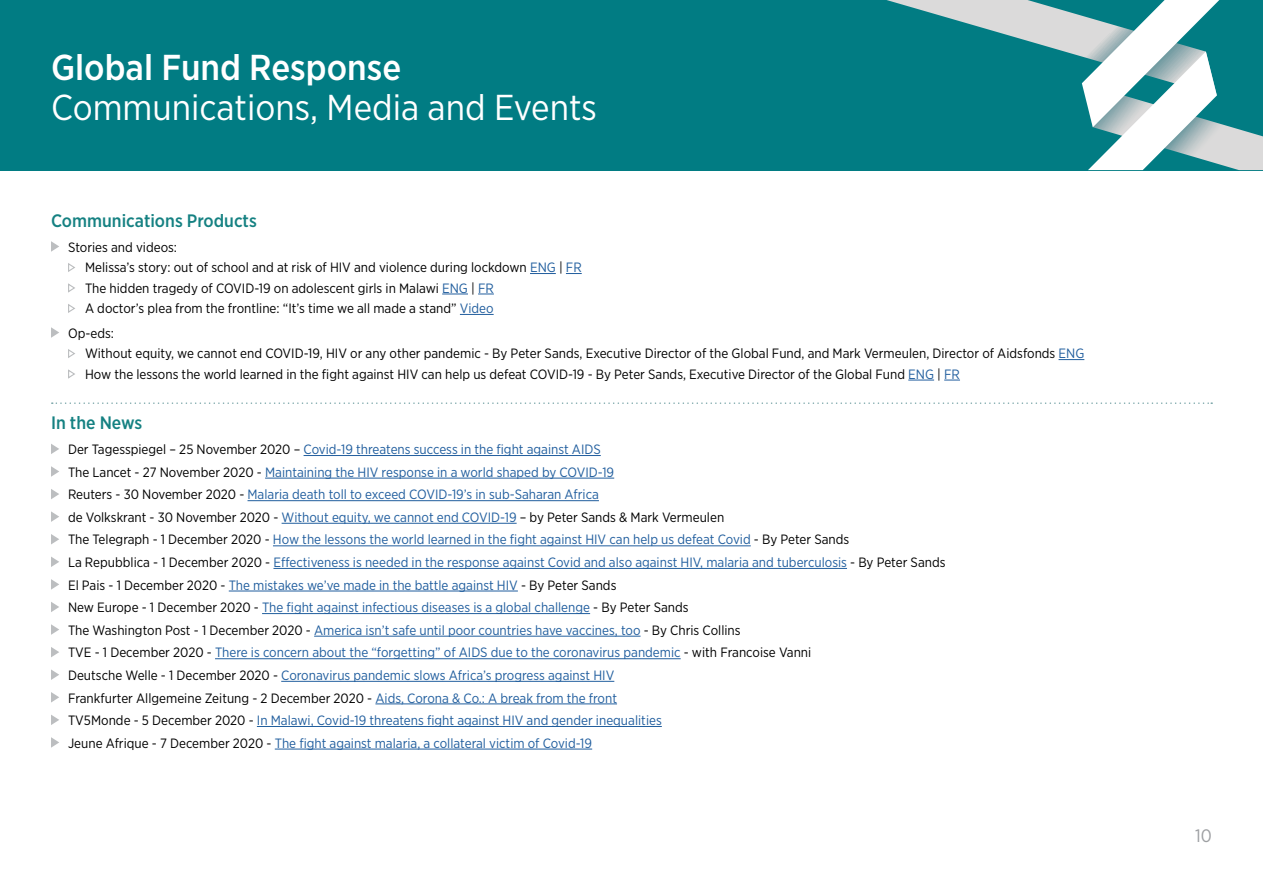
<style>
.page{position:relative;width:1263px;height:893px;background:#fff}
.page>*{position:absolute;margin:0;border:0;box-sizing:border-box;transform-origin:0 0}
.t1{font:36px "Gotham Narrow";color:#fff}
.t2{font:500 36px "Gotham Narrow";color:#fff}
.t3{font:500 18px "Gotham Narrow";color:#158182}
.t4{font:18px "Gotham Narrow";color:#9d9fa2}
.t5{font:13.5px/22.6px "Gotham Narrow";color:#215e9e}
.t6{font:13.5px/20.4px "Gotham Narrow";color:#000}
.s1{color:#215e9e}
.s2{color:#000}
</style>
<div class="page">
<div style="left:0;top:0;width:1263px;height:170px;background:#017c83"></div>
<svg style="left:887px;top:0;width:376px;height:170px"></svg>
<svg style="left:530px;top:273px;width:26px;height:1px"></svg>
<svg style="left:566px;top:273px;width:16px;height:1px"></svg>
<svg style="left:442px;top:294px;width:26px;height:1px"></svg>
<svg style="left:478px;top:294px;width:16px;height:1px"></svg>
<hr style="left:460px;top:314px;width:34px;height:1px;background:#215e9e">
<svg style="left:1058px;top:359px;width:26px;height:1px"></svg>
<svg style="left:908px;top:380px;width:26px;height:1px"></svg>
<svg style="left:944px;top:380px;width:16px;height:1px"></svg>
<svg style="left:52px;top:402px;width:1160px;height:2px"></svg>
<hr style="left:304px;top:455px;width:297px;height:1px;background:#215e9e">
<hr style="left:265px;top:478px;width:349px;height:1px;background:#215e9e">
<hr style="left:247px;top:500px;width:352px;height:1px;background:#215e9e">
<hr style="left:282px;top:523px;width:235px;height:1px;background:#215e9e">
<hr style="left:273px;top:545px;width:478px;height:1px;background:#215e9e">
<hr style="left:273px;top:568px;width:574px;height:1px;background:#215e9e">
<hr style="left:229px;top:591px;width:289px;height:1px;background:#215e9e">
<hr style="left:262px;top:613px;width:328px;height:1px;background:#215e9e">
<hr style="left:314px;top:636px;width:326px;height:1px;background:#215e9e">
<hr style="left:215px;top:658px;width:466px;height:1px;background:#215e9e">
<hr style="left:281px;top:681px;width:333px;height:1px;background:#215e9e">
<hr style="left:375px;top:704px;width:242px;height:1px;background:#215e9e">
<hr style="left:257px;top:726px;width:405px;height:1px;background:#215e9e">
<hr style="left:275px;top:749px;width:317px;height:1px;background:#215e9e">
<svg style="left:51px;top:241px;width:8px;height:11px"></svg>
<svg style="left:68px;top:263px;width:7px;height:9px"></svg>
<svg style="left:68px;top:283px;width:7px;height:10px"></svg>
<svg style="left:68px;top:304px;width:7px;height:9px"></svg>
<svg style="left:51px;top:327px;width:8px;height:11px"></svg>
<svg style="left:68px;top:349px;width:7px;height:9px"></svg>
<svg style="left:68px;top:369px;width:7px;height:10px"></svg>
<svg style="left:51px;top:444px;width:8px;height:10px"></svg>
<svg style="left:51px;top:466px;width:8px;height:11px"></svg>
<svg style="left:51px;top:489px;width:8px;height:10px"></svg>
<svg style="left:51px;top:511px;width:8px;height:11px"></svg>
<svg style="left:51px;top:534px;width:8px;height:10px"></svg>
<svg style="left:51px;top:556px;width:8px;height:11px"></svg>
<svg style="left:51px;top:579px;width:8px;height:11px"></svg>
<svg style="left:51px;top:602px;width:8px;height:10px"></svg>
<svg style="left:51px;top:624px;width:8px;height:11px"></svg>
<svg style="left:51px;top:647px;width:8px;height:10px"></svg>
<svg style="left:51px;top:669px;width:8px;height:11px"></svg>
<svg style="left:51px;top:692px;width:8px;height:10px"></svg>
<svg style="left:51px;top:715px;width:8px;height:10px"></svg>
<svg style="left:51px;top:737px;width:8px;height:11px"></svg>
<h1 class="t2" style="left:51px;top:44px;width:352px">Global Fund Response</h1>
<h1 class="t1" style="left:51px;top:85px;width:547px">Communications, Media and Events</h1>
<h2 class="t3" style="left:51px;top:209px;width:207px">Communications Products</h2>
<p class="t6" style="left:85px;top:236px;width:498px;text-indent:-17px">Stories and videos:<br>Melissa’s story: out of school and at risk of HIV and violence during lockdown <span class="s1">ENG</span> | <span class="s1">FR </span>The hidden tragedy of COVID-19 on adolescent girls in Malawi <span class="s1">ENG</span> | <span class="s1">FR<br></span>A doctor’s plea from the frontline: “It’s time we all made a stand” <span class="s1">Video</span></p>
<p class="t6" style="left:85px;top:323px;width:1001px;text-indent:-17px">Op-eds:<br>Without equity, we cannot end COVID-19, HIV or any other pandemic - By Peter Sands, Executive Director of the Global Fund, and Mark Vermeulen, Director of Aidsfonds <span class="s1">ENG<br></span>How the lessons the world learned in the fight against HIV can help us defeat COVID-19 - By Peter Sands, Executive Director of the Global Fund <span class="s1">ENG</span> | <span class="s1">FR</span></p>
<h2 class="t3" style="left:51px;top:412px;width:93px">In the News</h2>
<p class="t5" style="left:68px;top:438px;width:879px"><span class="s2">Der Tagesspiegel – 25 November 2020 –</span> Covid-19 threatens success in the fight against AIDS<br><span class="s2">The Lancet - 27 November 2020 -</span> Maintaining the HIV response in a world shaped by COVID-19<br><span class="s2">Reuters - 30 November 2020 -</span> Malaria death toll to exceed COVID-19’s in sub-Saharan Africa<br><span class="s2">de Volkskrant - 30 November 2020 -</span> Without equity, we cannot end COVID-19 <span class="s2">– by Peter Sands &amp; Mark Vermeulen<br>The Telegraph - 1 December 2020 -</span> How the lessons the world learned in the fight against HIV can help us defeat Covid <span class="s2">- By Peter Sands<br>La Repubblica - 1 December 2020 -</span> Effectiveness is needed in the response against Covid and also against HIV, malaria and tuberculosis <span class="s2">- By Peter Sands El Pais - 1 December 2020 -</span> The mistakes we’ve made in the battle against HIV <span class="s2">- By Peter Sands<br>New Europe - 1 December 2020 -</span> The fight against infectious diseases is a global challenge <span class="s2">- By Peter Sands<br>The Washington Post - 1 December 2020 -</span> America isn’t safe until poor countries have vaccines, too <span class="s2">- By Chris Collins<br>TVE - 1 December 2020 -</span> There is concern about the “forgetting” of AIDS due to the coronavirus pandemic <span class="s2">- with Francoise Vanni<br>Deutsche Welle - 1 December 2020 -</span> Coronavirus pandemic slows Africa’s progress against HIV<br><span class="s2">Frankfurter Allgemeine Zeitung - 2 December 2020 -</span> Aids, Corona &amp; Co.: A break from the front<br><span class="s2">TV5Monde - 5 December 2020 -</span> In Malawi, Covid-19 threatens fight against HIV and gender inequalities<br><span class="s2">Jeune Afrique - 7 December 2020 -</span> The fight against malaria, a collateral victim of Covid-19</p>
<h2 class="t4" style="left:1195px;top:824px;width:18px">10</h2>
</div>
